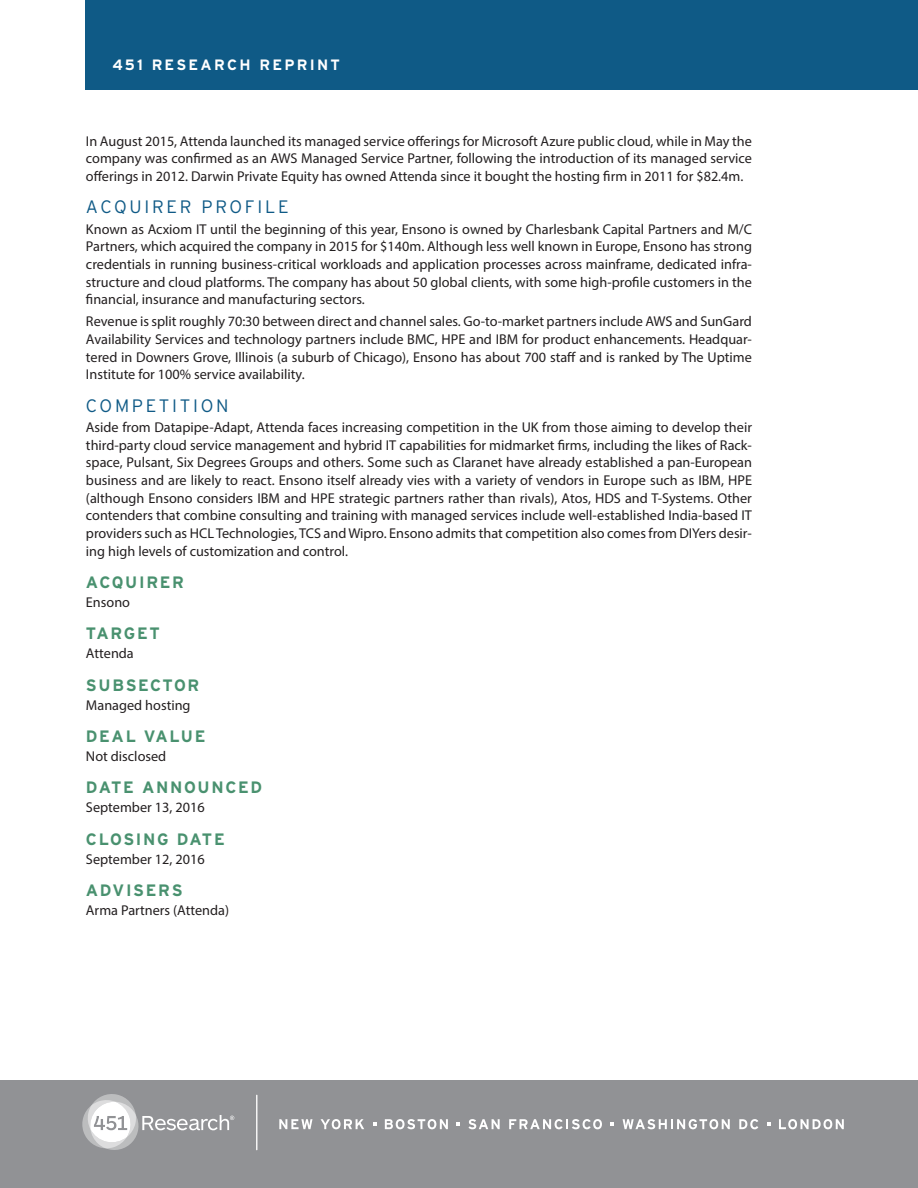
<style>
.page{position:relative;width:918px;height:1188px;background:#fff}
.page>*{position:absolute;margin:0;border:0;box-sizing:border-box;transform-origin:0 0}
.Hed_30_Shorter{font:300 18px "Interstate";letter-spacing:.15em;color:#0f5a86}
.Hed_50_Solid{font:700 16.5px "Interstate";letter-spacing:.1em;color:#49916f}
.Header{font:700 15px "Interstate";letter-spacing:.15em;color:#fff}
.Myriad_Body{font:14.25px/17.7px "Myriad Pro";color:#231f20;text-align:justify}
</style>
<div class="page">
<div style="left:0;top:1080px;width:918px;height:108px;background:#919295"></div>
<hr style="left:256px;top:1095px;width:1px;height:55px;background:#fff">
<svg style="left:82px;top:1094px;width:152px;height:56px"></svg>
<svg style="left:279px;top:1119px;width:34px;height:10px"></svg>
<svg style="left:321px;top:1119px;width:43px;height:10px"></svg>
<svg style="left:385px;top:1119px;width:63px;height:10px"></svg>
<svg style="left:468px;top:1119px;width:32px;height:10px"></svg>
<svg style="left:509px;top:1119px;width:93px;height:10px"></svg>
<svg style="left:623px;top:1119px;width:107px;height:10px"></svg>
<svg style="left:739px;top:1119px;width:19px;height:10px"></svg>
<svg style="left:779px;top:1119px;width:65px;height:10px"></svg>
<svg style="left:373px;top:1122px;width:3px;height:4px"></svg>
<svg style="left:456px;top:1122px;width:4px;height:4px"></svg>
<svg style="left:611px;top:1122px;width:3px;height:4px"></svg>
<svg style="left:767px;top:1122px;width:3px;height:4px"></svg>
<div style="left:86px;top:0;width:832px;height:90px;background:#0f5a86"></div>
<p class="Header" style="left:112px;top:55px;width:229px">451 RESEARCH REPRINT</p>
<p class="Myriad_Body" style="left:86px;top:132px;width:668px">In August 2015, Attenda launched its managed service offerings for Microsoft Azure public cloud, while in May the company was confirmed as an AWS Managed Service Partner, following the introduction of its managed service offerings in 2012. Darwin Private Equity has owned Attenda since it bought the hosting firm in 2011 for $82.4m.</p>
<p class="Hed_30_Shorter" style="left:86px;top:196px;width:204px">ACQUIRER PROFILE</p>
<p class="Myriad_Body" style="left:86px;top:220px;width:668px">Known as Acxiom IT until the beginning of this year, Ensono is owned by Charlesbank Capital Partners and M/C Partners, which acquired the company in 2015 for $140m. Although less well known in Europe, Ensono has strong credentials in running business-critical workloads and application processes across mainframe, dedicated infra&shy;structure and cloud platforms. The company has about 50 global clients, with some high-profile customers in the financial, insurance and manufacturing sectors.</p>
<p class="Myriad_Body" style="left:86px;top:313px;width:668px">Revenue is split roughly 70:30 between direct and channel sales. Go-to-market partners include AWS and SunGard Availability Services and technology partners include BMC, HPE and IBM for product enhancements. Headquar&shy;tered in Downers Grove, Illinois (a suburb of Chicago), Ensono has about 700 staff and is ranked by The Uptime Institute for 100% service availability.</p>
<p class="Hed_30_Shorter" style="left:86px;top:394px;width:144px">COMPETITION</p>
<p class="Myriad_Body" style="left:86px;top:418px;width:668px">Aside from Datapipe-Adapt, Attenda faces increasing competition in the UK from those aiming to develop their third-party cloud service management and hybrid IT capabilities for midmarket firms, including the likes of Rack&shy;space, Pulsant, Six Degrees Groups and others. Some such as Claranet have already established a pan-European business and are likely to react. Ensono itself already vies with a variety of vendors in Europe such as IBM, HPE (although Ensono considers IBM and HPE strategic partners rather than rivals), Atos, HDS and T-Systems. Other contenders that combine consulting and training with managed services include well-established India-based IT providers such as HCL Technologies, TCS and Wipro. Ensono admits that competition also comes from DIYers desir&shy;ing high levels of customization and control.</p>
<p class="Hed_50_Solid" style="left:86px;top:572px;width:100px">ACQUIRER</p>
<p class="Myriad_Body" style="left:86px;top:593px;width:46px">Ensono</p>
<p class="Hed_50_Solid" style="left:86px;top:623px;width:75px">TARGET</p>
<p class="Myriad_Body" style="left:86px;top:644px;width:49px">Attenda</p>
<p class="Hed_50_Solid" style="left:86px;top:675px;width:115px">SUBSECTOR</p>
<p class="Myriad_Body" style="left:86px;top:696px;width:106px">Managed hosting</p>
<p class="Hed_50_Solid" style="left:86px;top:726px;width:121px">DEAL VALUE</p>
<p class="Myriad_Body" style="left:86px;top:747px;width:82px">Not disclosed</p>
<p class="Hed_50_Solid" style="left:86px;top:777px;width:178px">DATE ANNOUNCED</p>
<p class="Myriad_Body" style="left:86px;top:799px;width:120px">September 13, 2016</p>
<p class="Hed_50_Solid" style="left:86px;top:829px;width:140px">CLOSING DATE</p>
<p class="Myriad_Body" style="left:86px;top:850px;width:120px">September 12, 2016</p>
<p class="Hed_50_Solid" style="left:86px;top:880px;width:98px">ADVISERS</p>
<p class="Myriad_Body" style="left:86px;top:901px;width:145px">Arma Partners (Attenda)</p>
</div>
